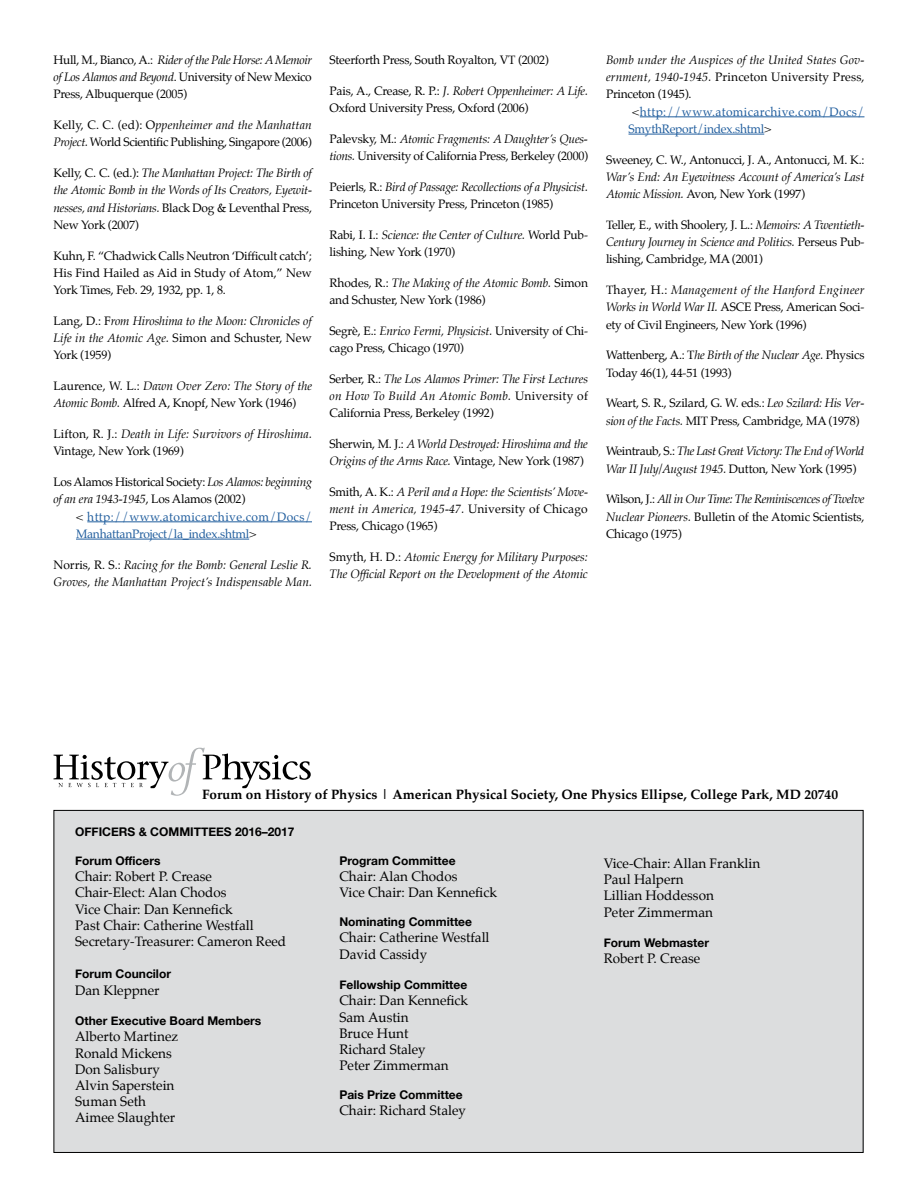
<style>
.page{position:relative;width:918px;height:1188px;background:#fff}
.page>*{position:absolute;margin:0;border:0;box-sizing:border-box;transform-origin:0 0}
.t1{font:13.5px/16.2px "Palatino";color:#000}
.t2{font:700 13.5px "Palatino";color:#000}
.t3{font:12px/17.2px "Palatino";letter-spacing:-.02em;color:#000}
.t4{font:italic 12px/17.2px "Palatino";letter-spacing:-.01em;color:#000;text-align:justify}
.t5{font:700 12px "Helvetica Neue";color:#000}
.t6{font:italic 12px/17.2px "Palatino";letter-spacing:-.03em;color:#000}
.t7{font:12px/17.2px "Palatino";letter-spacing:-.02em;color:#215e9e}
.t8{font:12px/17.2px "Palatino";letter-spacing:.015em;color:#215e9e}
.s1{font-style:italic}
.s2{font-style:normal}
.s3{color:#000}
</style>
<div class="page">
<div style="left:54px;top:810px;width:809px;height:342px;background:#dcddde"></div>
<svg style="left:54px;top:748px;width:257px;height:48px"></svg>
<hr style="left:87px;top:521px;width:225px;height:1px;background:#215e9e">
<hr style="left:76px;top:539px;width:173px;height:1px;background:#215e9e">
<hr style="left:640px;top:116px;width:224px;height:1px;background:#215e9e">
<hr style="left:628px;top:134px;width:136px;height:1px;background:#215e9e">
<p class="t3" style="left:54px;top:51px;width:260px;text-align:justify">Hull, M., Bianco, A.: <span class="s1">Rider of the Pale Horse: A Memoir of Los Alamos and Beyond</span>. University of New Mexico Press, Albuquerque (2005)</p>
<p class="t3" style="left:54px;top:116px;width:260px">Kelly, C. C. (ed): O<span class="s1">ppenheimer and the Manhattan<br>Project.</span> World Scientific Publishing, Singapore (2006)</p>
<p class="t4" style="left:54px;top:164px;width:260px"><span class="s2">Kelly, C. C. (ed.):</span> The Manhattan Project: The Birth of the Atomic Bomb in the Words of Its Creators, Eyewit&shy;nesses, and Historians. <span class="s2">Black Dog &amp; Leventhal Press, New York (2007)</span></p>
<p class="t3" style="left:54px;top:247px;width:260px;text-align:justify">Kuhn, F. “Chadwick Calls Neutron ‘Difficult catch’; His Find Hailed as Aid in Study of Atom,” New York Times, Feb. 29, 1932, pp. 1, 8.</p>
<p class="t4" style="left:54px;top:312px;width:260px"><span class="s2">Lang, D.: F</span>rom Hiroshima to the Moon: Chronicles of Life in the Atomic Age. <span class="s2">Simon and Schuster, New York (1959)</span></p>
<p class="t3" style="left:54px;top:377px;width:260px">Laurence, W. L.: <span class="s1">Dawn Over Zero: The Story of the<br>Atomic Bomb.</span> Alfred A, Knopf, New York (1946)</p>
<p class="t3" style="left:54px;top:425px;width:260px">Lifton, R. J.: <span class="s1">Death in Life: Survivors of Hiroshima.<br></span>Vintage, New York (1969)</p>
<p class="t3" style="left:54px;top:473px;width:260px">Los Alamos Historical Society: <span class="s1">Los Alamos: beginning of an era 1943-1945</span>, Los Alamos (2002)</p>
<p class="t7" style="left:76px;top:508px;width:238px"><span class="s3">&lt;</span> http://www.atomicarchive.com/Docs/<br>ManhattanProject/la_index.shtml<span class="s3">&gt;</span></p>
<p class="t4" style="left:54px;top:556px;width:260px"><span class="s2">Norris, R. S.:</span> Racing for the Bomb: General Leslie R.<br>Groves, the Manhattan Project’s Indispensable Man.</p>
<p class="t3" style="left:330px;top:51px;width:221px">Steerforth Press, South Royalton, VT (2002)</p>
<p class="t3" style="left:330px;top:82px;width:260px">Pais, A., Crease, R. P.: <span class="s1">J. Robert Oppenheimer: A Life.<br></span>Oxford University Press, Oxford (2006)</p>
<p class="t3" style="left:330px;top:130px;width:260px">Palevsky, M.: <span class="s1">Atomic Fragments: A Daughter’s Ques&shy;tions.</span> University of California Press, Berkeley (2000)</p>
<p class="t3" style="left:330px;top:178px;width:260px">Peierls, R.: <span class="s1">Bird of Passage: Recollections of a Physicist.<br></span>Princeton University Press, Princeton (1985)</p>
<p class="t3" style="left:330px;top:226px;width:260px">Rabi, I. I.: <span class="s1">Science: the Center of Culture.</span> World Pub&shy;lishing, New York (1970)</p>
<p class="t3" style="left:330px;top:274px;width:260px">Rhodes, R.: <span class="s1">The Making of the Atomic Bomb.</span> Simon and Schuster, New York (1986)</p>
<p class="t3" style="left:330px;top:322px;width:260px">Segrè, E.: <span class="s1">Enrico Fermi, Physicist.</span> University of Chi&shy;cago Press, Chicago (1970)</p>
<p class="t4" style="left:330px;top:370px;width:260px"><span class="s2">Serber, R.:</span> The Los Alamos Primer: The First Lectures on How To Build An Atomic Bomb. <span class="s2">University of California Press, Berkeley (1992)</span></p>
<p class="t4" style="left:330px;top:435px;width:260px"><span class="s2">Sherwin, M. J.:</span> A World Destroyed: Hiroshima and the<br>Origins of the Arms Race. <span class="s2">Vintage, New York (1987)</span></p>
<p class="t4" style="left:330px;top:483px;width:260px"><span class="s2">Smith, A. K.:</span> A Peril and a Hope: the Scientists’ Move&shy;ment in America, 1945-47. <span class="s2">University of Chicago Press, Chicago (1965)</span></p>
<p class="t4" style="left:330px;top:548px;width:260px"><span class="s2">Smyth, H. D.:</span> Atomic Energy for Military Purposes:<br>The Official Report on the Development of the Atomic</p>
<p class="t4" style="left:606px;top:51px;width:260px">Bomb under the Auspices of the United States Gov&shy;ernment, 1940-1945. <span class="s2">Princeton University Press, Princeton (1945).</span></p>
<p class="t8" style="left:628px;top:103px;width:238px;text-indent:4px"><span class="s3">&lt;</span>http://www.atomicarchive.com/Docs/<br>SmythReport/index.shtml<span class="s3">&gt;</span></p>
<p class="t3" style="left:606px;top:151px;width:260px">Sweeney, C. W., Antonucci, J. A., Antonucci, M. K.:</p>
<p class="t4" style="left:606px;top:168px;width:260px">War’s End: An Eyewitness Account of America’s Last<br>Atomic Mission. <span class="s2">Avon, New York (1997)</span></p>
<p class="t3" style="left:606px;top:216px;width:260px;text-align:justify">Teller, E., with Shoolery, J. L.: <span class="s1">Memoirs: A Twentieth-Century Journey in Science and Politics.</span> Perseus Pub&shy;lishing, Cambridge, MA (2001)</p>
<p class="t3" style="left:606px;top:281px;width:260px;text-align:justify">Thayer, H.: <span class="s1">Management of the Hanford Engineer Works in World War II.</span> ASCE Press, American Soci&shy;ety of Civil Engineers, New York (1996)</p>
<p class="t3" style="left:606px;top:347px;width:260px">Wattenberg, A.: T<span class="s1">he Birth of the Nuclear Age.</span> Physics<br>Today 46(1), 44-51 (1993)</p>
<p class="t3" style="left:606px;top:395px;width:260px">Weart, S. R., Szilard, G. W. eds.: <span class="s1">Leo Szilard: His Ver&shy;sion of the Facts.</span> MIT Press, Cambridge, MA (1978)</p>
<p class="t6" style="left:606px;top:442px;width:260px"><span class="s2">Weintraub, S.:</span> The Last Great Victory: The End of World<br>War II July/August 1945. <span class="s2">Dutton, New York (1995)</span></p>
<p class="t3" style="left:606px;top:491px;width:260px;text-align:justify">Wilson, J.: <span class="s1">All in Our Time: The Reminiscences of Twelve Nuclear Pioneers.</span> Bulletin of the Atomic Scientists, Chicago (1975)</p>
<p class="t2" style="left:202px;top:783px;width:638px">Forum on History of Physics | American Physical Society, One Physics Ellipse, College Park, MD 20740</p>
<p class="t5" style="left:75px;top:821px;width:221px">OFFICERS &amp; COMMITTEES 2016–2017</p>
<p class="t5" style="left:75px;top:850px;width:87px">Forum Officers</p>
<p class="t1" style="left:75px;top:868px;width:213px">Chair: Robert P. Crease<br>Chair-Elect: Alan Chodos<br>Vice Chair: Dan Kennefick<br>Past Chair: Catherine Westfall<br>Secretary-Treasurer: Cameron Reed</p>
<p class="t5" style="left:75px;top:963px;width:97px">Forum Councilor</p>
<p class="t1" style="left:75px;top:982px;width:86px">Dan Kleppner</p>
<p class="t5" style="left:75px;top:1010px;width:188px">Other Executive Board Members</p>
<p class="t1" style="left:75px;top:1029px;width:105px">Alberto Martinez<br>Ronald Mickens<br>Don Salisbury<br>Alvin Saperstein<br>Suman Seth<br>Aimee Slaughter</p>
<p class="t5" style="left:339px;top:850px;width:118px">Program Committee</p>
<p class="t1" style="left:339px;top:868px;width:159px">Chair: Alan Chodos<br>Vice Chair: Dan Kennefick</p>
<p class="t5" style="left:339px;top:911px;width:134px">Nominating Committee</p>
<p class="t1" style="left:339px;top:930px;width:152px">Chair: Catherine Westfall<br>David Cassidy</p>
<p class="t5" style="left:339px;top:974px;width:129px">Fellowship Committee</p>
<p class="t1" style="left:339px;top:993px;width:130px">Chair: Dan Kennefick<br>Sam Austin<br>Bruce Hunt<br>Richard Staley<br>Peter Zimmerman</p>
<p class="t5" style="left:339px;top:1084px;width:125px">Pais Prize Committee</p>
<p class="t1" style="left:339px;top:1102px;width:128px">Chair: Richard Staley</p>
<p class="t1" style="left:604px;top:855px;width:158px">Vice-Chair: Allan Franklin<br>Paul Halpern<br>Lillian Hoddesson<br>Peter Zimmerman</p>
<p class="t5" style="left:604px;top:932px;width:107px">Forum Webmaster</p>
<p class="t1" style="left:604px;top:951px;width:98px">Robert P. Crease</p>
</div>
